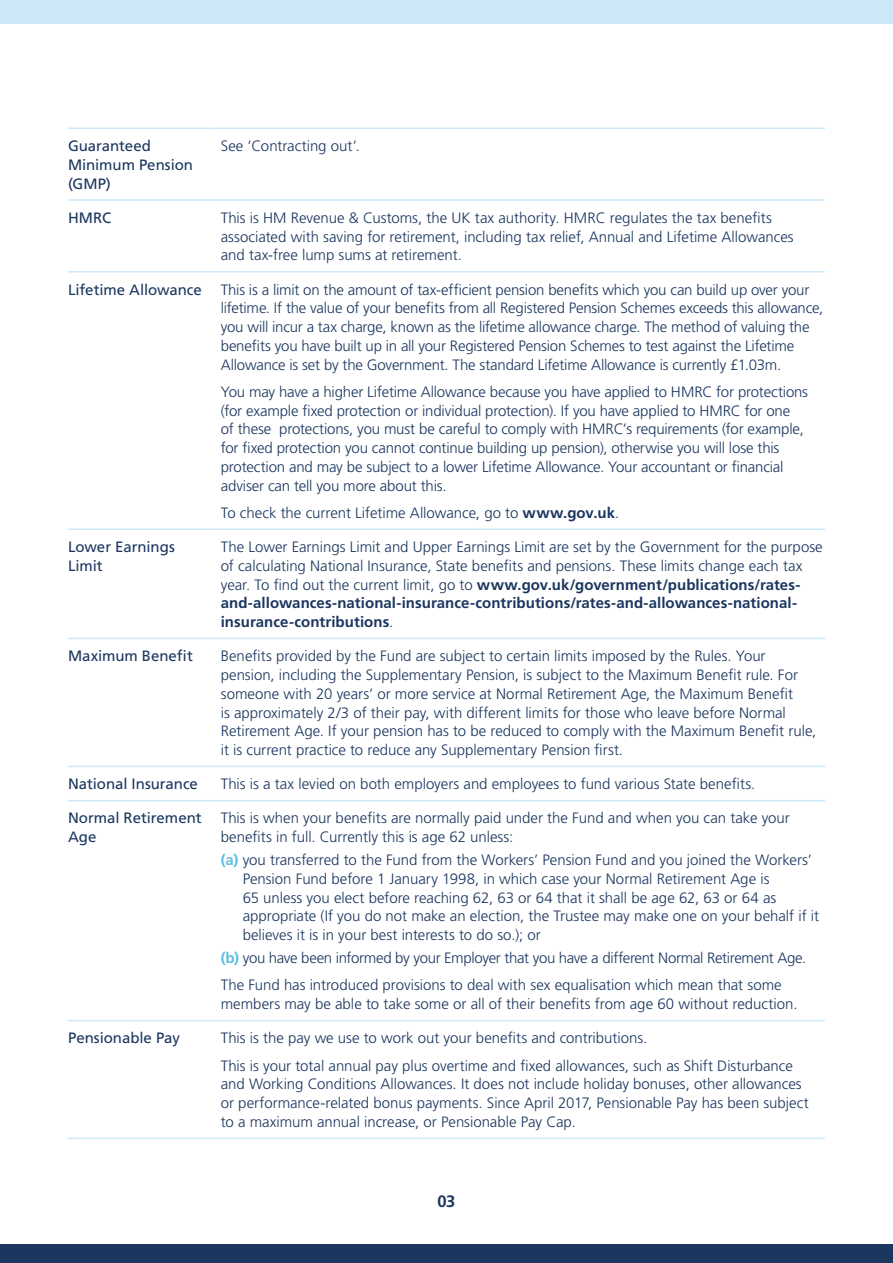
<style>
.page{position:relative;width:893px;height:1263px;background:#fff}
.page>*{position:absolute;margin:0;border:0;box-sizing:border-box;transform-origin:0 0}
.t1{font:700 16.5px "Frutiger LT Std";color:#1b365f}
.t2{font:300 15px/18.8px "Frutiger LT Std";letter-spacing:-.005em;color:#1b365f}
.t3{font:15px/18.8px "Frutiger LT Std";letter-spacing:-.005em;color:#1b365f}
.s1{font-weight:700}
.s2{font-weight:700;color:#5cbfe6}
</style>
<div class="page">
<hr style="left:68px;top:128px;width:147px;height:1px;background:#cce8f9">
<hr style="left:215px;top:128px;width:610px;height:1px;background:#cce8f9">
<hr style="left:68px;top:199px;width:147px;height:2px;background:#cce8f9">
<hr style="left:215px;top:199px;width:610px;height:2px;background:#cce8f9">
<hr style="left:68px;top:271px;width:147px;height:1px;background:#cce8f9">
<hr style="left:215px;top:271px;width:610px;height:1px;background:#cce8f9">
<hr style="left:68px;top:528px;width:147px;height:2px;background:#cce8f9">
<hr style="left:215px;top:528px;width:610px;height:2px;background:#cce8f9">
<hr style="left:68px;top:638px;width:147px;height:1px;background:#cce8f9">
<hr style="left:215px;top:638px;width:610px;height:1px;background:#cce8f9">
<hr style="left:68px;top:766px;width:147px;height:1px;background:#cce8f9">
<hr style="left:215px;top:766px;width:610px;height:1px;background:#cce8f9">
<hr style="left:68px;top:800px;width:147px;height:1px;background:#cce8f9">
<hr style="left:215px;top:800px;width:610px;height:1px;background:#cce8f9">
<hr style="left:68px;top:1020px;width:147px;height:1px;background:#cce8f9">
<hr style="left:215px;top:1020px;width:610px;height:1px;background:#cce8f9">
<hr style="left:68px;top:1138px;width:147px;height:1px;background:#cce8f9">
<hr style="left:215px;top:1138px;width:610px;height:1px;background:#cce8f9">
<div style="left:0;top:1245px;width:893px;height:18px;background:#1b365f"></div>
<div style="left:0;top:0;width:893px;height:24px;background:#cce8f9"></div>
<p class="t3" style="left:68px;top:137px;width:127px">Guaranteed<br>Minimum Pension (GMP)</p>
<p class="t2" style="left:221px;top:137px;width:141px">See ‘Contracting out’.</p>
<p class="t3" style="left:68px;top:208px;width:45px">HMRC</p>
<p class="t2" style="left:221px;top:208px;width:574px">This is HM Revenue &amp; Customs, the UK tax authority. HMRC regulates the tax benefits associated with saving for retirement, including tax relief, Annual and Lifetime Allowances and tax-free lump sums at retirement.</p>
<p class="t3" style="left:68px;top:280px;width:135px">Lifetime Allowance</p>
<p class="t2" style="left:221px;top:280px;width:604px">This is a limit on the amount of tax-efficient pension benefits which you can build up over your lifetime. If the value of your benefits from all Registered Pension Schemes exceeds this allowance, you will incur a tax charge, known as the lifetime allowance charge. The method of valuing the benefits you have built up in all your Registered Pension Schemes to test against the Lifetime Allowance is set by the Government. The standard Lifetime Allowance is currently £1.03m.</p>
<p class="t2" style="left:221px;top:382px;width:589px">You may have a higher Lifetime Allowance because you have applied to HMRC for protections (for example fixed protection or individual protection). If you have applied to HMRC for one<br>of these protections, you must be careful to comply with HMRC’s requirements (for example, for fixed protection you cannot continue building up pension), otherwise you will lose this protection and may be subject to a lower Lifetime Allowance. Your accountant or financial adviser can tell you more about this.</p>
<p class="t2" style="left:221px;top:503px;width:400px">To check the current Lifetime Allowance, go to <span class="s1">www.gov.uk</span>.</p>
<p class="t3" style="left:68px;top:537px;width:108px">Lower Earnings<br>Limit</p>
<p class="t2" style="left:221px;top:538px;width:604px">The Lower Earnings Limit and Upper Earnings Limit are set by the Government for the purpose of calculating National Insurance, State benefits and pensions. These limits change each tax year. To find out the current limit, go to <span class="s1">www.gov.uk/government/publications/rates&shy;and-allowances-national-insurance-contributions/rates-and-allowances-national&shy;insurance-contributions</span>.</p>
<p class="t3" style="left:68px;top:647px;width:126px">Maximum Benefit</p>
<p class="t2" style="left:221px;top:647px;width:597px">Benefits provided by the Fund are subject to certain limits imposed by the Rules. Your pension, including the Supplementary Pension, is subject to the Maximum Benefit rule. For someone with 20 years’ or more service at Normal Retirement Age, the Maximum Benefit<br>is approximately 2/3 of their pay, with different limits for those who leave before Normal Retirement Age. If your pension has to be reduced to comply with the Maximum Benefit rule, it is current practice to reduce any Supplementary Pension first.</p>
<p class="t3" style="left:68px;top:775px;width:131px">National Insurance</p>
<p class="t2" style="left:221px;top:775px;width:536px">This is a tax levied on both employers and employees to fund various State benefits.</p>
<p class="t3" style="left:68px;top:809px;width:135px">Normal Retirement<br>Age</p>
<p class="t2" style="left:221px;top:809px;width:571px">This is when your benefits are normally paid under the Fund and when you can take your benefits in full. Currently this is age 62 unless:</p>
<p class="t2" style="left:243px;top:851px;width:578px;text-indent:-22px"><span class="s2">(a)</span> you transferred to the Fund from the Workers’ Pension Fund and you joined the Workers’ Pension Fund before 1 January 1998, in which case your Normal Retirement Age is<br>65 unless you elect before reaching 62, 63 or 64 that it shall be age 62, 63 or 64 as appropriate (If you do not make an election, the Trustee may make one on your behalf if it believes it is in your best interests to do so.); or</p>
<p class="t2" style="left:221px;top:944px;width:587px;line-height:27.3px"><span class="s2">(b)</span> you have been informed by your Employer that you have a different Normal Retirement Age.<br>The Fund has introduced provisions to deal with sex equalisation which mean that some</p>
<p class="t2" style="left:221px;top:995px;width:578px">members may be able to take some or all of their benefits from age 60 without reduction.</p>
<p class="t3" style="left:68px;top:1029px;width:113px">Pensionable Pay</p>
<p class="t2" style="left:221px;top:1025px;width:574px;line-height:27.3px">This is the pay we use to work out your benefits and contributions.<br>This is your total annual pay plus overtime and fixed allowances, such as Shift Disturbance</p>
<p class="t2" style="left:221px;top:1075px;width:589px">and Working Conditions Allowances. It does not include holiday bonuses, other allowances or performance-related bonus payments. Since April 2017, Pensionable Pay has been subject to a maximum annual increase, or Pensionable Pay Cap.</p>
<p class="t1" style="left:438px;top:1192px;width:19px">03</p>
</div>
